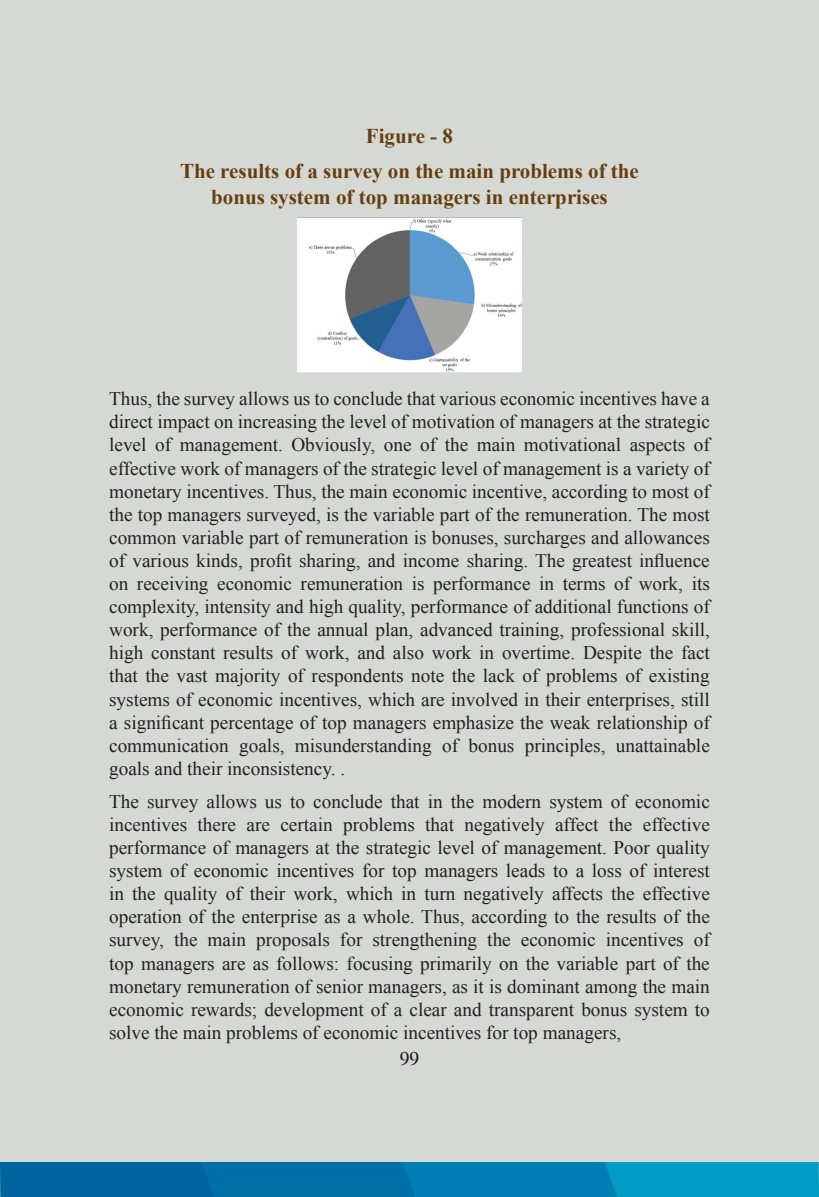
<style>
.page{position:relative;width:819px;height:1197px;background:#fff}
.page>*{position:absolute;margin:0;border:0;box-sizing:border-box;transform-origin:0 0}
.t1{font:700 21px/35.2px "Times New Roman";color:#653f0f;text-align:center}
.t2{font:19.25px/23.1px "Times New Roman";color:#231f20;text-align:justify}
.t3{font:19.25px "CG Times";color:#231f20}
</style>
<div class="page">
<div style="left:0;top:1px;width:819px;height:1195px;background:#d6d8d4"></div>
<svg style="left:0;top:1162px;width:819px;height:35px;background:#007caf"></svg>
<img style="left:297px;top:218px;width:225px;height:154px">
<p class="t1" style="left:180px;top:118px;width:460px">Figure - 8<br>The results of a survey on the main problems of the</p>
<p class="t1" style="left:211px;top:178px;width:398px">bonus system of top managers in enterprises</p>
<p class="t2" style="left:109px;top:387px;width:602px">Thus, the survey allows us to conclude that various economic incentives have a direct impact on increasing the level of motivation of managers at the strategic level of management. Obviously, one of the main motivational aspects of effective work of managers of the strategic level of management is a variety of monetary incentives. Thus, the main economic incentive, according to most of the top managers surveyed, is the variable part of the remuneration. The most common variable part of remuneration is bonuses, surcharges and allowances of various kinds, profit sharing, and income sharing. The greatest influence on receiving economic remuneration is performance in terms of work, its complexity, intensity and high quality, performance of additional functions of work, performance of the annual plan, advanced training, professional skill, high constant results of work, and also work in overtime. Despite the fact that the vast majority of respondents note the lack of problems of existing systems of economic incentives, which are involved in their enterprises, still a significant percentage of top managers emphasize the weak relationship of communication goals, misunderstanding of bonus principles, unattainable goals and their inconsistency. .</p>
<p class="t2" style="left:109px;top:789px;width:602px">The survey allows us to conclude that in the modern system of economic incentives there are certain problems that negatively affect the effective performance of managers at the strategic level of management. Poor quality system of economic incentives for top managers leads to a loss of interest in the quality of their work, which in turn negatively affects the effective operation of the enterprise as a whole. Thus, according to the results of the survey, the main proposals for strengthening the economic incentives of top managers are as follows: focusing primarily on the variable part of the monetary remuneration of senior managers, as it is dominant among the main economic rewards; development of a clear and transparent bonus system to solve the main problems of economic incentives for top managers,</p>
<p class="t3" style="left:400px;top:1048px;width:21px">99</p>
</div>
